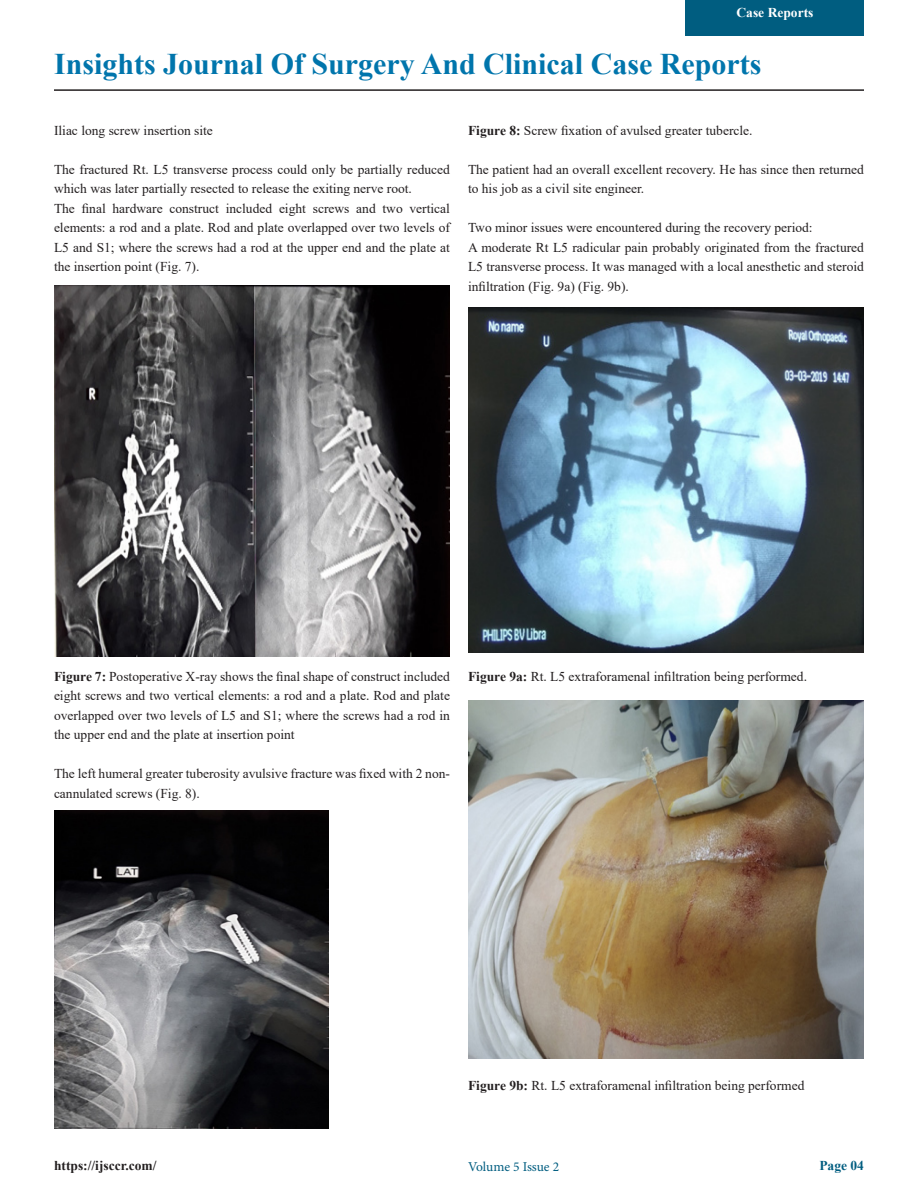
<style>
.page{position:relative;width:918px;height:1188px;background:#fff}
.page>*{position:absolute;margin:0;border:0;box-sizing:border-box;transform-origin:0 0}
.t1{font:700 30px "Times New Roman";color:#0075ac}
.t2{font:13.5px/19.5px "Times New Roman";color:#231f20}
.t3{font:700 13.5px "Times New Roman";color:#231f20}
.t4{font:13.5px "Minion Pro";letter-spacing:-.005em;color:#005d80}
.t5{font:700 13.5px "Times New Roman";color:#fff}
.t6{font:700 13.5px "Times New Roman";color:#005d80}
.s1{font-weight:700}
</style>
<div class="page">
<hr style="left:54px;top:89px;width:810px;height:2px;background:#231f20">
<div style="left:686px;top:0;width:178px;height:35px;background:#005d80"></div>
<img style="left:54px;top:286px;width:396px;height:371px">
<img style="left:54px;top:810px;width:274px;height:318px">
<img style="left:468px;top:308px;width:396px;height:345px">
<img style="left:468px;top:701px;width:396px;height:358px">
<p class="t5" style="left:737px;top:2px;width:78px">Case Reports</p>
<p class="t1" style="left:54px;top:43px;width:709px">Insights Journal Of Surgery And Clinical Case Reports</p>
<p class="t2" style="left:54px;top:120px;width:160px">Iliac long screw insertion site</p>
<p class="t2" style="left:54px;top:159px;width:398px">The fractured Rt. L5 transverse process could only be partially reduced which was later partially resected to release the exiting nerve root.</p>
<p class="t2" style="left:54px;top:198px;width:398px;text-align:justify">The final hardware construct included eight screws and two vertical elements: a rod and a plate. Rod and plate overlapped over two levels of L5 and S1; where the screws had a rod at the upper end and the plate at the insertion point (Fig. 7).</p>
<p class="t2" style="left:468px;top:120px;width:286px"><span class="s1">Figure 8:</span> Screw fixation of avulsed greater tubercle.</p>
<p class="t2" style="left:468px;top:159px;width:398px">The patient had an overall excellent recovery. He has since then returned to his job as a civil site engineer.</p>
<p class="t2" style="left:468px;top:217px;width:346px">Two minor issues were encountered during the recovery period:</p>
<p class="t2" style="left:468px;top:237px;width:398px;text-align:justify">A moderate Rt L5 radicular pain probably originated from the fractured L5 transverse process. It was managed with a local anesthetic and steroid infiltration (Fig. 9a) (Fig. 9b).</p>
<p class="t2" style="left:54px;top:666px;width:398px;text-align:justify"><span class="s1">Figure 7:</span> Postoperative X-ray shows the final shape of construct included eight screws and two vertical elements: a rod and a plate. Rod and plate overlapped over two levels of L5 and S1; where the screws had a rod in the upper end and the plate at insertion point</p>
<p class="t2" style="left:54px;top:763px;width:398px">The left humeral greater tuberosity avulsive fracture was fixed with 2 non&shy;cannulated screws (Fig. 8).</p>
<p class="t2" style="left:468px;top:666px;width:341px"><span class="s1">Figure 9a:</span> Rt. L5 extraforamenal infiltration being performed.</p>
<p class="t2" style="left:468px;top:1075px;width:338px"><span class="s1">Figure 9b:</span> Rt. L5 extraforamenal infiltration being performed</p>
<p class="t3" style="left:54px;top:1156px;width:104px">https://ijsccr.com/</p>
<p class="t4" style="left:468px;top:1157px;width:93px">Volume 5 Issue 2</p>
<p class="t6" style="left:819px;top:1156px;width:46px">Page 04</p>
</div>
